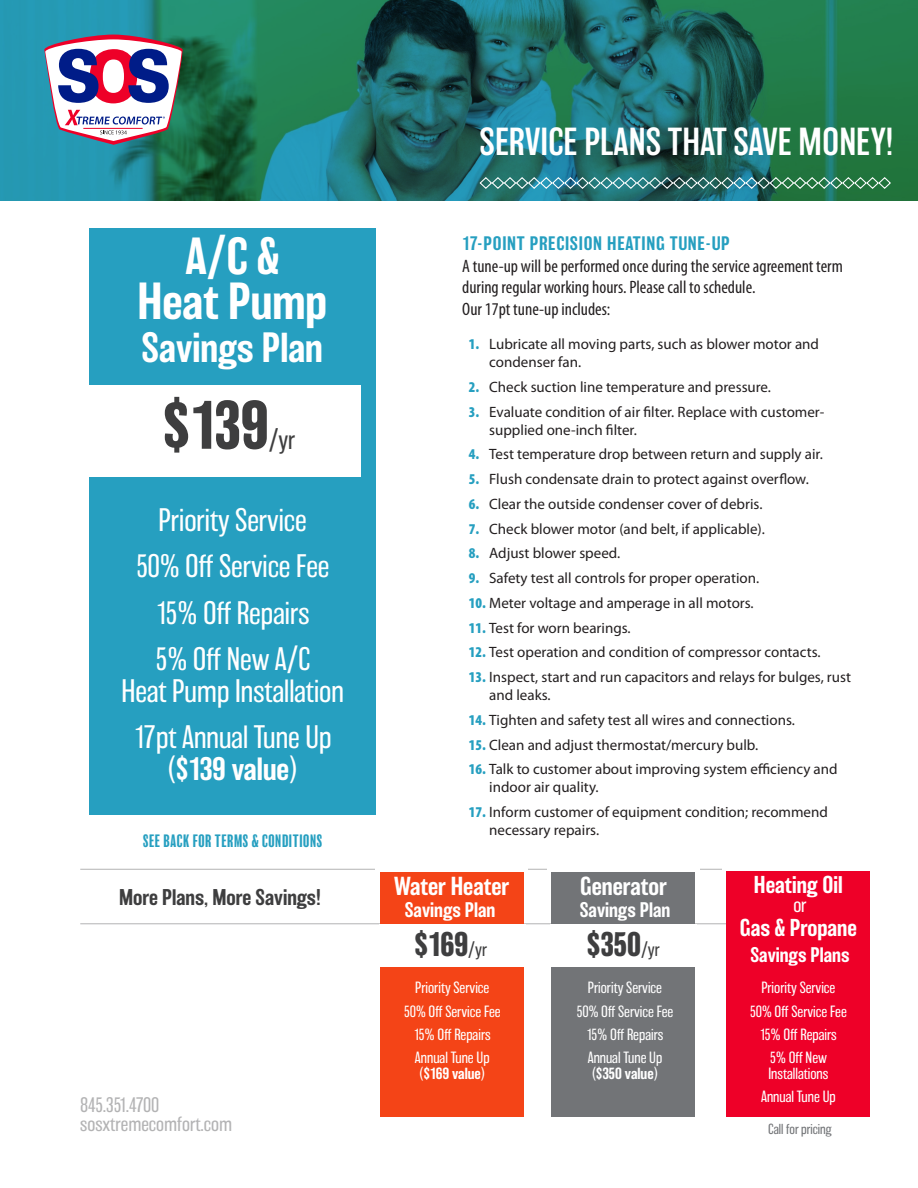
<style>
.page{position:relative;width:918px;height:1188px;background:#fff}
.page>*{position:absolute;margin:0;border:0;box-sizing:border-box;transform-origin:0 0}
.Subtitle_4{font:700 63px "Balboa";color:#3e3e3f}
.Subtitle_3{font:500 48px/45px "Balboa";color:#fff;text-align:center}
.Subtitle_3-2{font:500 39px "Balboa";color:#fff}
.Title__Center__Align{font:300 36px "Balboa";color:#fff}
.Subtitle_4-2{font:700 31.5px "Balboa";letter-spacing:-.01em;color:#3e3e3f}
.Text__Center__Alignm{font:200 30px/31.5px "Balboa";color:#fff;text-align:center}
.Subtitle_4-3{font:200 25.5px "Balboa";color:#3e3e3f}
.Subtitle_3-3{font:500 24px "Balboa";color:#fff}
.Subtitle_3-4{font:500 22.5px "Balboa";color:#fff}
.Subtitle_3-5{font:500 21px "Balboa";color:#3e3e3f}
.Subtitle_3-6{font:500 19.5px "Balboa";color:#fff}
.Subtitle_3-7{font:200 19.5px "Balboa";color:#fff}
.Text__Center__Alignm-2{font:200 19.35px "Balboa";color:#b3b3b4}
.Text__Center__Alignm-3{font:200 19.35px "Balboa";letter-spacing:-.04em;color:#b3b3b4}
.t1{font:condensed 18px/21.6px "Myriad Pro";color:#231f20}
.t2{font:500 18px "Balboa";letter-spacing:.04em;color:#269fc0}
.Subtitle_3-8{font:condensed 16.5px "Balboa";letter-spacing:.04em;color:#269fc0}
.t3{font:15px/18px "Myriad Pro";color:#231f20}
.Text__Center__Alignm-4{font:200 15px/15.8px "Balboa";color:#fff}
.Ts_Cs{font:200 13.5px "Balboa";color:#727477}
.s1{font-weight:500}
.s2{font-weight:900;font-stretch:condensed;color:#269fc0}
.s3{font-weight:200;font-size:18px}
</style>
<div class="page">
<div style="left:89px;top:229px;width:286px;height:586px;background:#269fc0"></div>
<div style="left:85px;top:385px;width:275px;height:92px;background:#fff"></div>
<hr style="left:80px;top:923px;width:732px;height:1px;background:#b3b3b4">
<hr style="left:80px;top:869px;width:732px;height:1px;background:#b3b3b4">
<div style="left:376px;top:867px;width:152px;height:52px;background:#fff"></div>
<div style="left:547px;top:867px;width:153px;height:52px;background:#fff"></div>
<div style="left:380px;top:872px;width:143px;height:245px;background:#f44417"></div>
<div style="left:552px;top:872px;width:143px;height:245px;background:#727477"></div>
<div style="left:379px;top:924px;width:147px;height:43px;background:#fff"></div>
<div style="left:550px;top:924px;width:147px;height:43px;background:#fff"></div>
<div style="left:722px;top:866px;width:152px;height:53px;background:#fff"></div>
<div style="left:727px;top:871px;width:143px;height:246px;background:#ee0028"></div>
<svg style="left:0;top:0;width:918px;height:201px;background:#1f7468"></svg>
<img style="left:479px;top:176px;width:413px;height:14px">
<svg style="left:44px;top:35px;width:139px;height:110px"></svg>
<p class="Subtitle_3" style="left:137px;top:234px;width:191px">A/C &amp;<br>Heat Pump</p>
<p class="Subtitle_3-2" style="left:142px;top:326px;width:183px">Savings Plan</p>
<p class="Subtitle_4" style="left:163px;top:389px;width:107px">$139</p>
<p class="Subtitle_4-3" style="left:269px;top:426px;width:28px">/yr</p>
<p class="Text__Center__Alignm" style="left:159px;top:504px;width:150px">Priority Service</p>
<p class="Text__Center__Alignm" style="left:136px;top:551px;width:195px">50% Off Service Fee</p>
<p class="Text__Center__Alignm" style="left:156px;top:597px;width:155px">15% Off Repairs</p>
<p class="Text__Center__Alignm" style="left:122px;top:644px;width:224px">5% Off New A/C<br>Heat Pump Installation</p>
<p class="Text__Center__Alignm" style="left:134px;top:722px;width:199px">17pt Annual Tune Up (<span class="s1">$139 value</span>)</p>
<p class="Subtitle_3-8" style="left:143px;top:832px;width:180px">SEE BACK FOR TERMS &amp; CONDITIONS</p>
<p class="Subtitle_3-5" style="left:119px;top:885px;width:203px">More Plans, More Savings!</p>
<p class="Text__Center__Alignm-3" style="left:80px;top:1095px;width:81px">845.351.4700</p>
<p class="Text__Center__Alignm-2" style="left:80px;top:1113px;width:153px">sosxtremecomfort.com</p>
<p class="Title__Center__Align" style="left:480px;top:122px;width:415px">SERVICE PLANS THAT SAVE MONEY!</p>
<p class="t2" style="left:462px;top:233px;width:269px">17-POINT PRECISION HEATING TUNE-UP</p>
<p class="t1" style="left:462px;top:255px;width:382px">A tune-up will be performed once during the service agreement term during regular working hours. Please call to schedule.<br>Our 17pt tune-up includes:</p>
<p class="t3" style="left:489px;top:335px;width:331px;text-indent:-20px"><span class="s2">1.</span> Lubricate all moving parts, such as blower motor and condenser fan.</p>
<p class="t3" style="left:469px;top:378px;width:304px"><span class="s2">2.</span> Check suction line temperature and pressure.</p>
<p class="t3" style="left:489px;top:403px;width:337px;text-indent:-20px"><span class="s2">3.</span> Evaluate condition of air filter. Replace with customer&shy;supplied one-inch filter.</p>
<p class="t3" style="left:469px;top:446px;width:355px"><span class="s2">4.</span> Test temperature drop between return and supply air.</p>
<p class="t3" style="left:469px;top:470px;width:341px"><span class="s2">5.</span> Flush condensate drain to protect against overflow.</p>
<p class="t3" style="left:469px;top:495px;width:295px"><span class="s2">6.</span> Clear the outside condenser cover of debris.</p>
<p class="t3" style="left:469px;top:520px;width:297px"><span class="s2">7.</span> Check blower motor (and belt, if applicable).</p>
<p class="t3" style="left:469px;top:545px;width:153px"><span class="s2">8.</span> Adjust blower speed.</p>
<p class="t3" style="left:469px;top:569px;width:292px"><span class="s2">9.</span> Safety test all controls for proper operation.</p>
<p class="t3" style="left:469px;top:594px;width:286px"><span class="s2">10.</span> Meter voltage and amperage in all motors.</p>
<p class="t3" style="left:469px;top:619px;width:163px"><span class="s2">11.</span> Test for worn bearings.</p>
<p class="t3" style="left:469px;top:644px;width:353px"><span class="s2">12.</span> Test operation and condition of compressor contacts.</p>
<p class="t3" style="left:489px;top:668px;width:363px;text-indent:-20px"><span class="s2">13.</span> Inspect, start and run capacitors and relays for bulges, rust and leaks.</p>
<p class="t3" style="left:469px;top:711px;width:327px"><span class="s2">14.</span> Tighten and safety test all wires and connections.</p>
<p class="t3" style="left:469px;top:736px;width:291px"><span class="s2">15.</span> Clean and adjust thermostat/mercury bulb.</p>
<p class="t3" style="left:489px;top:761px;width:350px;text-indent:-20px"><span class="s2">16.</span> Talk to customer about improving system efficiency and indoor air quality.</p>
<p class="t3" style="left:489px;top:803px;width:340px;text-indent:-20px"><span class="s2">17.</span> Inform customer of equipment condition; recommend necessary repairs.</p>
<p class="Subtitle_3-3" style="left:394px;top:872px;width:117px">Water Heater</p>
<p class="Subtitle_3-3" style="left:580px;top:872px;width:88px">Generator</p>
<p class="Subtitle_3-6" style="left:405px;top:899px;width:92px">Savings Plan</p>
<p class="Subtitle_3-6" style="left:580px;top:899px;width:92px">Savings Plan</p>
<p class="Subtitle_4-2" style="left:415px;top:926px;width:74px">$169<span class="s3">/yr</span></p>
<p class="Subtitle_4-2" style="left:587px;top:926px;width:74px">$350<span class="s3">/yr</span></p>
<p class="Text__Center__Alignm-4" style="left:415px;top:980px;width:76px">Priority Service</p>
<p class="Text__Center__Alignm-4" style="left:404px;top:1003px;width:98px">50% Off Service Fee</p>
<p class="Text__Center__Alignm-4" style="left:414px;top:1027px;width:78px">15% Off Repairs</p>
<p class="Text__Center__Alignm-4" style="left:415px;top:1050px;width:76px">Annual Tune Up (<span class="s1">$169 value</span>)</p>
<p class="Text__Center__Alignm-4" style="left:588px;top:980px;width:76px">Priority Service</p>
<p class="Text__Center__Alignm-4" style="left:577px;top:1003px;width:98px">50% Off Service Fee</p>
<p class="Text__Center__Alignm-4" style="left:587px;top:1027px;width:78px">15% Off Repairs</p>
<p class="Text__Center__Alignm-4" style="left:588px;top:1050px;width:76px">Annual Tune Up (<span class="s1">$350 value</span>)</p>
<p class="Subtitle_3-4" style="left:754px;top:872px;width:90px">Heating Oil</p>
<p class="Subtitle_3-4" style="left:740px;top:916px;width:119px">Gas &amp; Propane</p>
<p class="Subtitle_3-7" style="left:793px;top:894px;width:15px">or</p>
<p class="Subtitle_3-6" style="left:750px;top:944px;width:101px">Savings Plans</p>
<p class="Text__Center__Alignm-4" style="left:761px;top:980px;width:76px">Priority Service</p>
<p class="Text__Center__Alignm-4" style="left:750px;top:1003px;width:98px">50% Off Service Fee</p>
<p class="Text__Center__Alignm-4" style="left:760px;top:1027px;width:78px">15% Off Repairs</p>
<p class="Text__Center__Alignm-4" style="left:768px;top:1050px;width:61px">5% Off New<br>Installations</p>
<p class="Text__Center__Alignm-4" style="left:761px;top:1089px;width:76px">Annual Tune Up</p>
<p class="Ts_Cs" style="left:768px;top:1121px;width:65px">Call for pricing</p>
</div>
